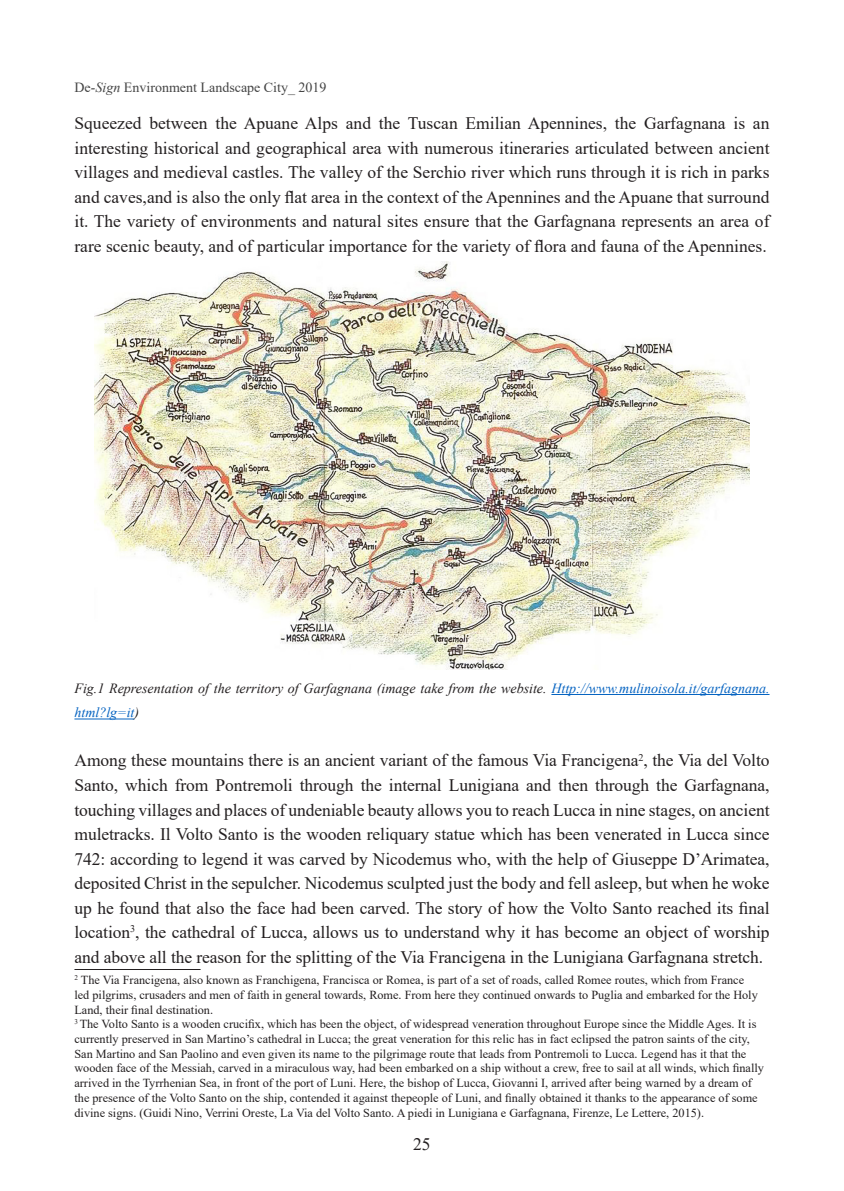
<style>
.page{position:relative;width:844px;height:1191px;background:#fff}
.page>*{position:absolute;margin:0;border:0;box-sizing:border-box;transform-origin:0 0}
.Corpo_testo{font:17.5px/24.5px "Times New Roman";color:#231f20;text-align:justify}
.Corpo_testo-2{font:italic 14px/24.5px "Times New Roman";color:#231f20}
.t1{font:14px "Times New Roman";color:#444}
.t2{font:12.25px/14.7px "Times New Roman";color:#231f20}
.s1{font-style:italic}
.s2{color:#0563c1}
</style>
<div class="page">
<hr style="left:551px;top:694px;width:218px;height:1px;background:#0563c1">
<hr style="left:74px;top:718px;width:60px;height:1px;background:#0563c1">
<hr style="left:74px;top:969px;width:126px;height:1px;background:#231f20">
<img style="left:94px;top:262px;width:655px;height:408px">
<p class="t1" style="left:74px;top:77px;width:253px">De<span class="s1">-Sign</span> Environment Landscape City_ 2019</p>
<p class="Corpo_testo" style="left:74px;top:111px;width:696px">Squeezed between the Apuane Alps and the Tuscan Emilian Apennines, the Garfagnana is an interesting historical and geographical area with numerous itineraries articulated between ancient villages and medieval castles. The valley of the Serchio river which runs through it is rich in parks and caves,and is also the only flat area in the context of the Apennines and the Apuane that surround it. The variety of environments and natural sites ensure that the Garfagnana represents an area of rare scenic beauty, and of particular importance for the variety of flora and fauna of the Apennines.</p>
<p class="Corpo_testo-2" style="left:74px;top:675px;width:696px">Fig.1 Representation of the territory of Garfagnana (image take from the website. <span class="s2">Http://www.mulinoisola.it/garfagnana. html?lg=it</span>)</p>
<p class="Corpo_testo" style="left:74px;top:748px;width:696px">Among these mountains there is an ancient variant of the famous Via Francigena<sup>2</sup>, the Via del Volto Santo, which from Pontremoli through the internal Lunigiana and then through the Garfagnana, touching villages and places of undeniable beauty allows you to reach Lucca in nine stages, on ancient muletracks. Il Volto Santo is the wooden reliquary statue which has been venerated in Lucca since 742: according to legend it was carved by Nicodemus who, with the help of Giuseppe D’Arimatea, deposited Christ in the sepulcher. Nicodemus sculpted just the body and fell asleep, but when he woke up he found that also the face had been carved. The story of how the Volto Santo reached its final location<sup>3</sup>, the cathedral of Lucca, allows us to understand why it has become an object of worship and above all the reason for the splitting of the Via Francigena in the Lunigiana Garfagnana stretch.</p>
<p class="t2" style="left:74px;top:972px;width:684px"><sup>2</sup> The Via Francigena, also known as Franchigena, Francisca or Romea, is part of a set of roads, called Romee routes, which from France led pilgrims, crusaders and men of faith in general towards, Rome. From here they continued onwards to Puglia and embarked for the Holy<br>Land, their final destination.</p>
<p class="t2" style="left:74px;top:1016px;width:690px"><sup>3</sup> The Volto Santo is a wooden crucifix, which has been the object, of widespread veneration throughout Europe since the Middle Ages. It is currently preserved in San Martino’s cathedral in Lucca; the great veneration for this relic has in fact eclipsed the patron saints of the city, San Martino and San Paolino and even given its name to the pilgrimage route that leads from Pontremoli to Lucca. Legend has it that the wooden face of the Messiah, carved in a miraculous way, had been embarked on a ship without a crew, free to sail at all winds, which finally arrived in the Tyrrhenian Sea, in front of the port of Luni. Here, the bishop of Lucca, Giovanni I, arrived after being warned by a dream of the presence of the Volto Santo on the ship, contended it against thepeople of Luni, and finally obtained it thanks to the appearance of some divine signs. (Guidi Nino, Verrini Oreste, La Via del Volto Santo. A piedi in Lunigiana e Garfagnana, Firenze, Le Lettere, 2015).</p>
<p class="Corpo_testo" style="left:413px;top:1131px;width:19px">25</p>
</div>
